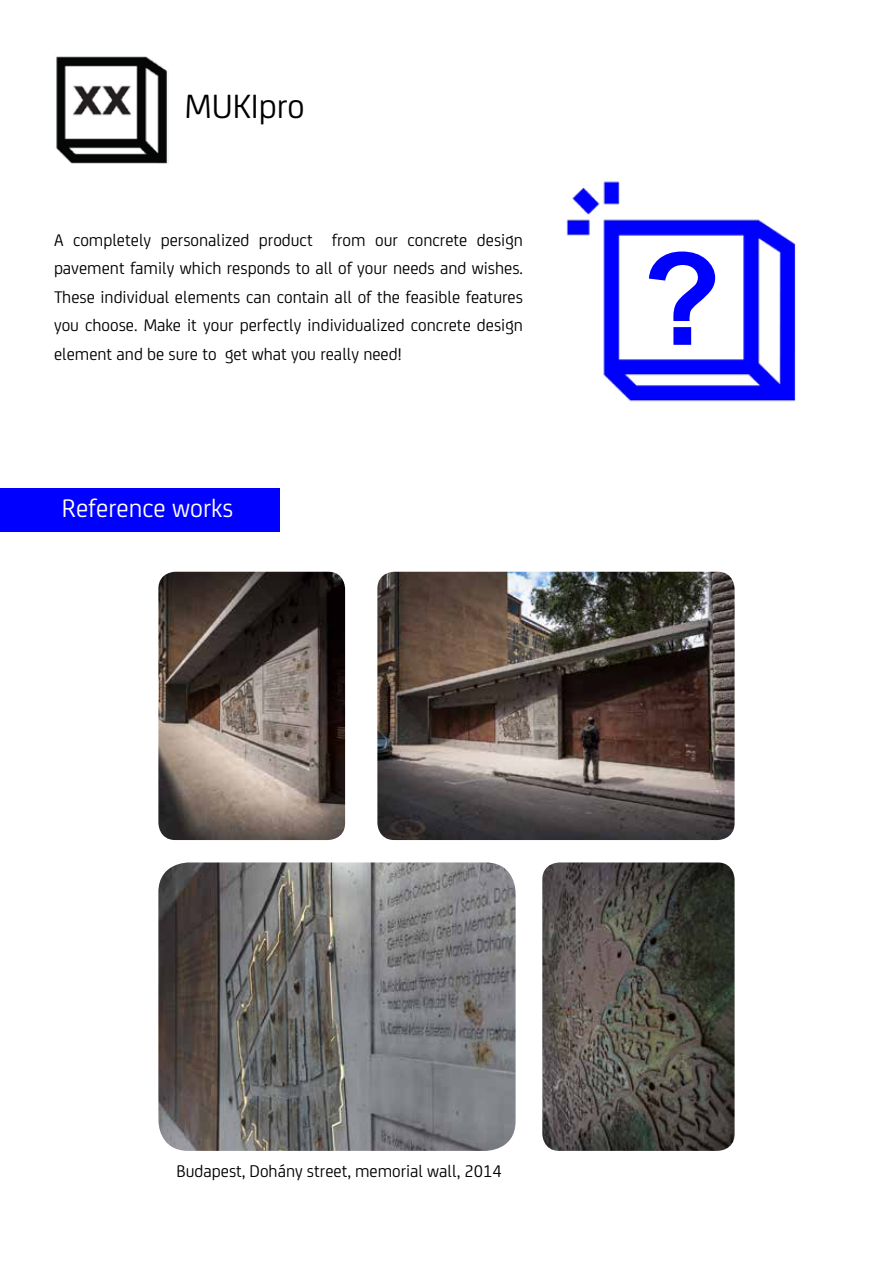
<style>
.page{position:relative;width:893px;height:1263px;background:#fff}
.page>*{position:absolute;margin:0;border:0;box-sizing:border-box;transform-origin:0 0}
.t1{font:700 129px "Arial";color:#0000fe}
.t2{font:36px "FS Joey";color:#000}
.t3{font:27px "FS Joey";color:#fffefd}
.t4{font:18px/28.5px "FS Joey";color:#000;text-align:justify}
</style>
<div class="page">
<img style="left:566px;top:181px;width:230px;height:221px">
<div style="left:0;top:488px;width:279px;height:43px;background:#0000fe"></div>
<img style="left:56px;top:56px;width:113px;height:108px">
<img style="left:158px;top:862px;width:358px;height:289px">
<img style="left:158px;top:572px;width:187px;height:268px">
<img style="left:377px;top:572px;width:358px;height:268px">
<img style="left:542px;top:862px;width:193px;height:289px">
<h2 class="t2" style="left:185px;top:81px;width:121px">MUKIpro</h2>
<p class="t4" style="left:54px;top:225px;width:471px">A completely personalized product from our concrete design pavement family which responds to all of your needs and wishes.<br>These individual elements can contain all of the feasible features you choose. Make it your perfectly individualized concrete design element and be sure to get what you really need!</p>
<h3 class="t3" style="left:62px;top:489px;width:173px">Reference works</h3>
<h1 class="t1" style="left:642px;top:213px;width:80px">?</h1>
<p class="t4" style="left:176px;top:1156px;width:327px">Budapest, Dohány street, memorial wall, 2014</p>
</div>
